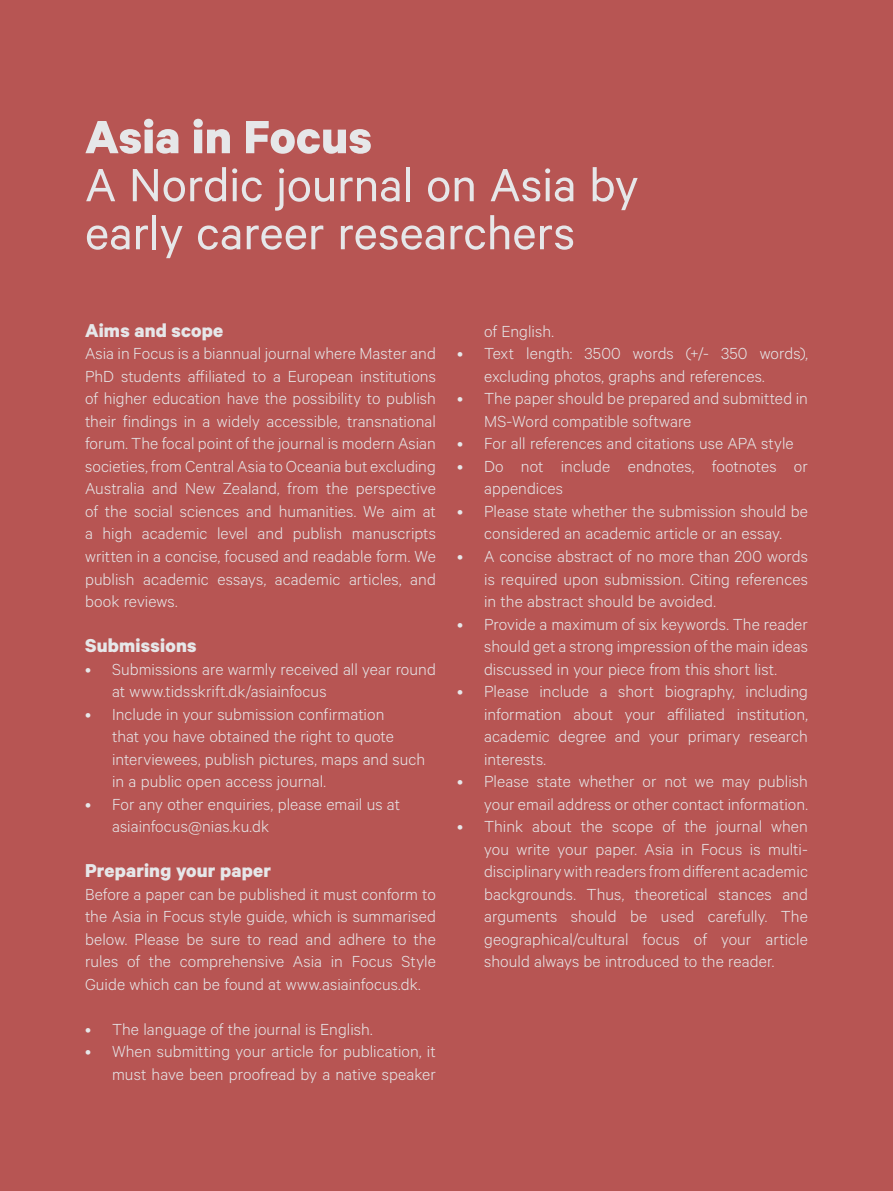
<style>
.page{position:relative;width:893px;height:1191px;background:#b75553}
.page>*{position:absolute;margin:0;border:0;box-sizing:border-box;transform-origin:0 0}
.t1{font:52.5px "Calibre";letter-spacing:-.005em;color:#e6e7e9}
.t2{font:700 52.5px "Calibre";letter-spacing:.005em;color:#e6e7e9}
.Subheader{font:700 21px "Calibre";letter-spacing:.01em;color:#e6e7e9}
.Body_first_paragraph{font:300 18px/22.5px "Calibre";letter-spacing:.005em;color:#e6e7e9;text-align:justify}
</style>
<div class="page">
<p class="t2" style="left:85px;top:105px;width:288px">Asia in Focus</p>
<p class="t1" style="left:85px;top:154px;width:555px">A Nordic journal on Asia by</p>
<p class="t1" style="left:85px;top:202px;width:492px">early career researchers</p>
<p class="Subheader" style="left:85px;top:317px;width:140px">Aims and scope</p>
<p class="Body_first_paragraph" style="left:85px;top:342px;width:352px">Asia in Focus is a biannual journal where Master and PhD students affiliated to a European institutions of higher education have the possibility to publish their findings in a widely accessible, transnational forum. The focal point of the journal is modern Asian societies, from Central Asia to Oceania but excluding Australia and New Zealand, from the perspective of the social sciences and humanities. We aim at a high academic level and publish manuscripts written in a concise, focused and readable form. We publish academic essays, academic articles, and book reviews.</p>
<p class="Subheader" style="left:85px;top:632px;width:113px">Submissions</p>
<p class="Body_first_paragraph" style="left:112px;top:657px;width:325px;text-indent:-27px">• Submissions are warmly received all year round at www.tidsskrift.dk/asiainfocus</p>
<p class="Body_first_paragraph" style="left:112px;top:702px;width:315px;text-align:left;text-indent:-27px">• Include in your submission confirmation<br>that you have obtained the right to quote interviewees, publish pictures, maps and such in a public open access journal.</p>
<p class="Body_first_paragraph" style="left:112px;top:792px;width:290px;text-indent:-27px">• For any other enquiries, please email us at asiainfocus@nias.ku.dk</p>
<p class="Subheader" style="left:85px;top:857px;width:188px">Preparing your paper</p>
<p class="Body_first_paragraph" style="left:85px;top:882px;width:352px">Before a paper can be published it must conform to the Asia in Focus style guide, which is summarised below. Please be sure to read and adhere to the rules of the comprehensive Asia in Focus Style Guide which can be found at www.asiainfocus.dk.</p>
<p class="Body_first_paragraph" style="left:85px;top:1017px;width:289px">• The language of the journal is English.</p>
<p class="Body_first_paragraph" style="left:85px;top:1039px;width:352px;text-align:right">• When submitting your article for publication, it must have been proofread by a native speaker</p>
<p class="Body_first_paragraph" style="left:484px;top:319px;width:71px">of English.</p>
<p class="Body_first_paragraph" style="left:484px;top:342px;width:325px;text-indent:-27px">• Text length: 3500 words (+/- 350 words), excluding photos, graphs and references.</p>
<p class="Body_first_paragraph" style="left:484px;top:387px;width:325px;text-indent:-27px">• The paper should be prepared and submitted in<br>MS-Word compatible software</p>
<p class="Body_first_paragraph" style="left:457px;top:432px;width:338px">• For all references and citations use APA style</p>
<p class="Body_first_paragraph" style="left:484px;top:454px;width:325px;text-indent:-27px">• Do not include endnotes, footnotes or appendices</p>
<p class="Body_first_paragraph" style="left:457px;top:499px;width:352px;text-align:center">• Please state whether the submission should be considered an academic article or an essay.</p>
<p class="Body_first_paragraph" style="left:484px;top:544px;width:325px;text-indent:-27px">• A concise abstract of no more than 200 words is required upon submission. Citing references in the abstract should be avoided.</p>
<p class="Body_first_paragraph" style="left:484px;top:612px;width:325px;text-indent:-27px">• Provide a maximum of six keywords. The reader should get a strong impression of the main ideas discussed in your piece from this short list.</p>
<p class="Body_first_paragraph" style="left:484px;top:679px;width:325px;text-indent:-27px">• Please include a short biography, including information about your affiliated institution, academic degree and your primary research interests.</p>
<p class="Body_first_paragraph" style="left:457px;top:769px;width:352px;text-align:right">• Please state whether or not we may publish your email address or other contact information.</p>
<p class="Body_first_paragraph" style="left:484px;top:814px;width:325px;text-indent:-27px">• Think about the scope of the journal when you write your paper. Asia in Focus is multi&shy;disciplinary with readers from different academic backgrounds. Thus, theoretical stances and arguments should be used carefully. The geographical/cultural focus of your article should always be introduced to the reader.</p>
</div>
